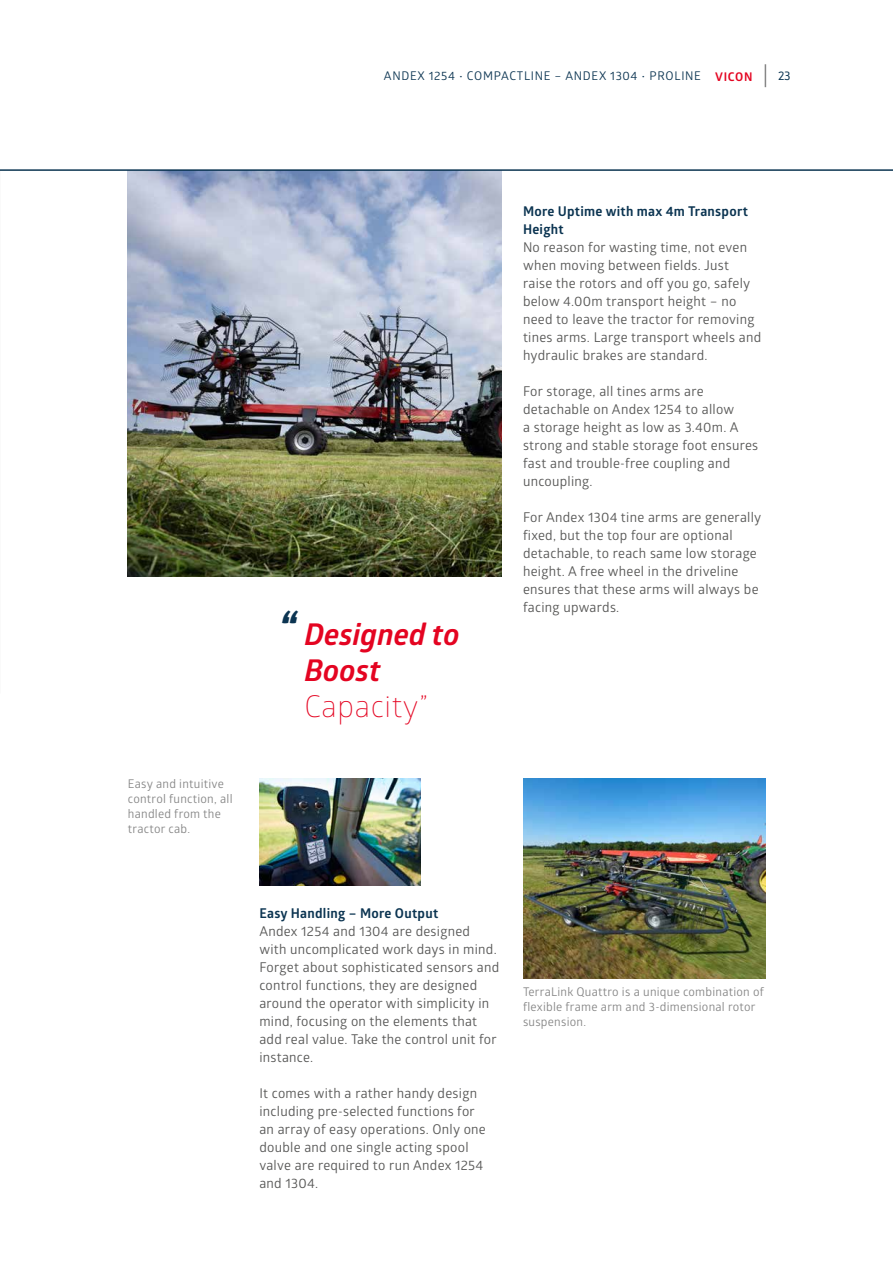
<style>
.page{position:relative;width:893px;height:1263px;background:#fff}
.page>*{position:absolute;margin:0;border:0;box-sizing:border-box;transform-origin:0 0}
.t1{font:italic 700 30px/36px "Glober";color:#e40421}
.t2{font:300 30px "Glober";letter-spacing:.02em;color:#e40421}
.t3{font:13.5px/18px "Glober";letter-spacing:.02em;color:#575756}
.t4{font:700 13.5px/18px "Glober";letter-spacing:.02em;color:#0b3451}
.t5{font:12px/15px "Glober";letter-spacing:.02em;color:#878787}
.t6{font:12px "Glober";letter-spacing:.06em;color:#0b3451}
.t7{font:700 12px "Glober";letter-spacing:.06em;color:#e40421}
.t8{font:12px "Ruda";color:#0b3451}
.s1{font-size:48px;color:#0b3451}
</style>
<div class="page">
<img style="left:259px;top:779px;width:162px;height:106px">
<img style="left:128px;top:171px;width:374px;height:405px">
<img style="left:523px;top:779px;width:242px;height:200px">
<svg style="left:765px;top:64px;width:1px;height:23px"></svg>
<hr style="left:0;top:169px;width:893px;height:2px;background:#0b3451">
<p class="t6" style="left:384px;top:68px;width:319px">ANDEX 1254 • COMPACTLINE – ANDEX 1304 • PROLINE</p>
<p class="t7" style="left:715px;top:68px;width:39px">VICON</p>
<p class="t8" style="left:778px;top:70px;width:14px">23</p>
<p class="t5" style="left:128px;top:776px;width:106px">Easy and intuitive control function, all handled from the tractor cab.</p>
<h1 class="t1" style="left:304px;top:616px;width:157px;text-indent:-26px"><span class="s1">“</span> Designed to<br>Boost</h1>
<h1 class="t2" style="left:304px;top:686px;width:125px">Capacity”</h1>
<p class="t4" style="left:523px;top:202px;width:226px">More Uptime with max 4m Transport<br>Height</p>
<p class="t3" style="left:523px;top:238px;width:240px">No reason for wasting time, not even when moving between fields. Just raise the rotors and off you go, safely below 4.00m transport height – no need to leave the tractor for removing tines arms. Large transport wheels and hydraulic brakes are standard.</p>
<p class="t3" style="left:523px;top:382px;width:237px">For storage, all tines arms are detachable on Andex 1254 to allow<br>a storage height as low as 3.40m. A strong and stable storage foot ensures fast and trouble-free coupling and uncoupling.</p>
<p class="t3" style="left:523px;top:508px;width:240px">For Andex 1304 tine arms are generally fixed, but the top four are optional detachable, to reach same low storage height. A free wheel in the driveline ensures that these arms will always be facing upwards.</p>
<p class="t4" style="left:259px;top:904px;width:180px">Easy Handling – More Output</p>
<p class="t3" style="left:259px;top:922px;width:241px">Andex 1254 and 1304 are designed with uncomplicated work days in mind.<br>Forget about sophisticated sensors and control functions, they are designed around the operator with simplicity in mind, focusing on the elements that add real value. Take the control unit for instance.</p>
<p class="t3" style="left:259px;top:1084px;width:228px">It comes with a rather handy design including pre-selected functions for an array of easy operations. Only one double and one single acting spool valve are required to run Andex 1254 and 1304.</p>
<p class="t5" style="left:523px;top:983px;width:242px">TerraLink Quattro is a unique combination of flexible frame arm and 3-dimensional rotor suspension.</p>
</div>
